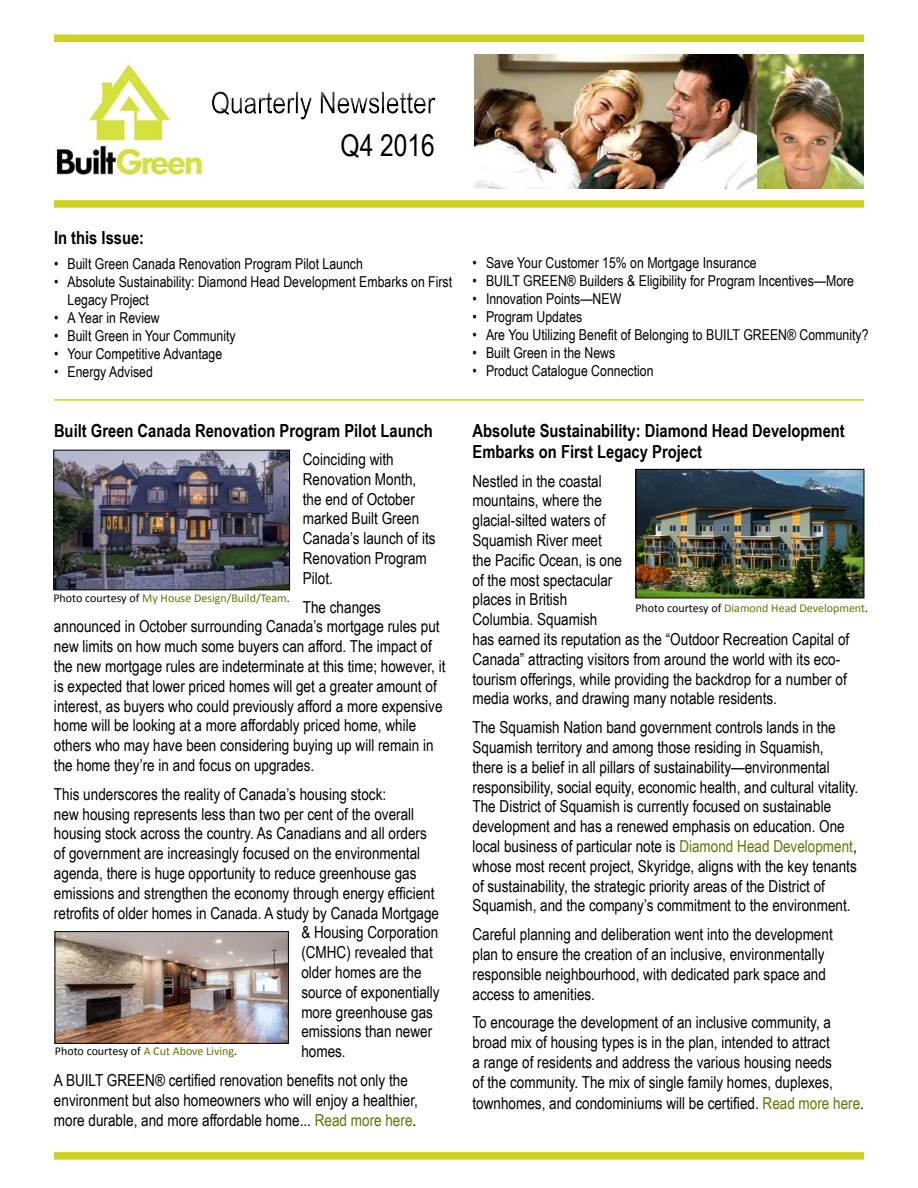
<style>
.page{position:relative;width:918px;height:1188px;background:#fff}
.page>*{position:absolute;margin:0;border:0;box-sizing:border-box;transform-origin:0 0}
.t1{font:30px "Arial Narrow";color:#000}
.t2{font:700 18px/21.6px "Arial Narrow";color:#000}
.t3{font:16.5px/19.8px "Arial Narrow";color:#000}
.t4{font:15px/18px "Arial Narrow";color:#000}
.t5{font:12px "Calibri";color:#6b7205}
.t6{font:12px "Calibri";color:#000}
.s1{color:#6b7205}
.s2{color:#000}
</style>
<div class="page">
<div style="left:54px;top:1152px;width:810px;height:8px;background:#cdd31f"></div>
<img style="left:474px;top:54px;width:390px;height:135px">
<div style="left:208px;top:88px;width:234px;height:37px;background:#000;opacity:.75"></div>
<div style="left:54px;top:34px;width:810px;height:8px;background:#cdd31f"></div>
<hr style="left:54px;top:399px;width:810px;height:2px;background:#cdd31f">
<div style="left:54px;top:200px;width:810px;height:8px;background:#cdd31f"></div>
<img style="left:56px;top:63px;width:154px;height:113px">
<img style="left:638px;top:471px;width:224px;height:125px">
<div style="left:636px;top:469px;width:228px;height:129px;border:1px solid #000"></div>
<img style="left:55px;top:452px;width:233px;height:136px">
<div style="left:53px;top:450px;width:237px;height:140px;border:1px solid #000"></div>
<img style="left:57px;top:933px;width:230px;height:109px">
<div style="left:55px;top:931px;width:234px;height:113px;border:1px solid #000"></div>
<h1 class="t1" style="left:341px;top:123px;width:96px">Q4 2016</h1>
<p class="t2" style="left:54px;top:226px;width:92px">In this Issue:</p>
<p class="t4" style="left:54px;top:254px;width:310px">• Built Green Canada Renovation Program Pilot Launch</p>
<p class="t4" style="left:68px;top:272px;width:386px;text-indent:-14px">• Absolute Sustainability: Diamond Head Development Embarks on First<br>Legacy Project</p>
<p class="t4" style="left:54px;top:308px;width:107px">• A Year in Review</p>
<p class="t4" style="left:54px;top:326px;width:183px">• Built Green in Your Community</p>
<p class="t4" style="left:54px;top:344px;width:170px">• Your Competitive Advantage</p>
<p class="t4" style="left:54px;top:362px;width:100px">• Energy Advised</p>
<p class="t2" style="left:54px;top:419px;width:380px">Built Green Canada Renovation Program Pilot Launch</p>
<p class="t3" style="left:303px;top:449px;width:134px">Coinciding with<br>Renovation Month, the end of October marked Built Green<br>Canada’s launch of its<br>Renovation Program<br>Pilot.</p>
<p class="t3" style="left:54px;top:596px;width:393px;text-indent:249px">The changes announced in October surrounding Canada’s mortgage rules put new limits on how much some buyers can afford. The impact of the new mortgage rules are indeterminate at this time; however, it is expected that lower priced homes will get a greater amount of interest, as buyers who could previously afford a more expensive home will be looking at a more affordably priced home, while others who may have been considering buying up will remain in the home they’re in and focus on upgrades.</p>
<p class="t3" style="left:54px;top:783px;width:334px">This underscores the reality of Canada’s housing stock:</p>
<p class="t3" style="left:54px;top:803px;width:362px">new housing represents less than two per cent of the overall</p>
<p class="t3" style="left:54px;top:823px;width:374px">housing stock across the country. As Canadians and all orders</p>
<p class="t3" style="left:54px;top:843px;width:368px">of government are increasingly focused on the environmental</p>
<p class="t3" style="left:54px;top:863px;width:364px">agenda, there is huge opportunity to reduce greenhouse gas</p>
<p class="t3" style="left:54px;top:882px;width:382px">emissions and strengthen the economy through energy efficient</p>
<p class="t3" style="left:54px;top:902px;width:387px">retrofits of older homes in Canada. A study by Canada Mortgage</p>
<p class="t3" style="left:301px;top:922px;width:138px">&amp; Housing Corporation</p>
<p class="t3" style="left:301px;top:942px;width:133px">(CMHC) revealed that</p>
<p class="t3" style="left:301px;top:962px;width:122px">older homes are the</p>
<p class="t3" style="left:301px;top:981px;width:140px">source of exponentially</p>
<p class="t3" style="left:301px;top:1001px;width:133px">more greenhouse gas</p>
<p class="t3" style="left:301px;top:1021px;width:132px">emissions than newer</p>
<p class="t3" style="left:301px;top:1041px;width:46px">homes.</p>
<p class="t3" style="left:54px;top:1070px;width:366px">A BUILT GREEN® certified renovation benefits not only the environment but also homeowners who will enjoy a healthier, more durable, and more affordable home... <span class="s1">Read more here</span>.</p>
<p class="t5" style="left:53px;top:591px;width:238px"><span class="s2">Photo courtesy of</span> My House Design/Build/Team<span class="s2">.</span></p>
<p class="t6" style="left:55px;top:1044px;width:184px">Photo courtesy of <span class="s1">A Cut Above Living</span>.</p>
<p class="t4" style="left:472px;top:253px;width:286px">• Save Your Customer 15% on Mortgage Insurance</p>
<p class="t4" style="left:472px;top:271px;width:383px">• BUILT GREEN® Builders &amp; Eligibility for Program Incentives—More</p>
<p class="t4" style="left:472px;top:289px;width:150px">• Innovation Points—NEW</p>
<p class="t4" style="left:472px;top:307px;width:111px">• Program Updates</p>
<p class="t4" style="left:472px;top:325px;width:398px">• Are You Utilizing Benefit of Belonging to BUILT GREEN® Community?</p>
<p class="t4" style="left:472px;top:343px;width:144px">• Built Green in the News</p>
<p class="t4" style="left:472px;top:361px;width:183px">• Product Catalogue Connection</p>
<p class="t2" style="left:472px;top:419px;width:374px">Absolute Sustainability: Diamond Head Development<br>Embarks on First Legacy Project</p>
<p class="t3" style="left:472px;top:470px;width:378px">Nestled in the coastal<br>mountains, where the<br>glacial-silted waters of<br>Squamish River meet<br>the Pacific Ocean, is one<br>of the most spectacular<br>places in British<br>Columbia. Squamish<br>has earned its reputation as the “Outdoor Recreation Capital of Canada” attracting visitors from around the world with its eco&shy;tourism offerings, while providing the backdrop for a number of media works, and drawing many notable residents.</p>
<p class="t3" style="left:472px;top:717px;width:387px">The Squamish Nation band government controls lands in the Squamish territory and among those residing in Squamish, there is a belief in all pillars of sustainability—environmental responsibility, social equity, economic health, and cultural vitality.<br>The District of Squamish is currently focused on sustainable development and has a renewed emphasis on education. One local business of particular note is <span class="s1">Diamond Head Development</span>, whose most recent project, Skyridge, aligns with the key tenants of sustainability, the strategic priority areas of the District of Squamish, and the company’s commitment to the environment.</p>
<p class="t3" style="left:473px;top:924px;width:362px">Careful planning and deliberation went into the development plan to ensure the creation of an inclusive, environmentally responsible neighbourhood, with dedicated park space and access to amenities.</p>
<p class="t3" style="left:473px;top:1012px;width:362px">To encourage the development of an inclusive community, a broad mix of housing types is in the plan, intended to attract a range of residents and address the various housing needs of the community. The mix of single family homes, duplexes,</p>
<p class="t3" style="left:473px;top:1093px;width:393px">townhomes, and condominiums will be certified. <span class="s1">Read more here</span>.</p>
<p class="t5" style="left:635px;top:600px;width:234px"><span class="s2">Photo courtesy of</span> Diamond Head Development<span class="s2">.</span></p>
</div>
